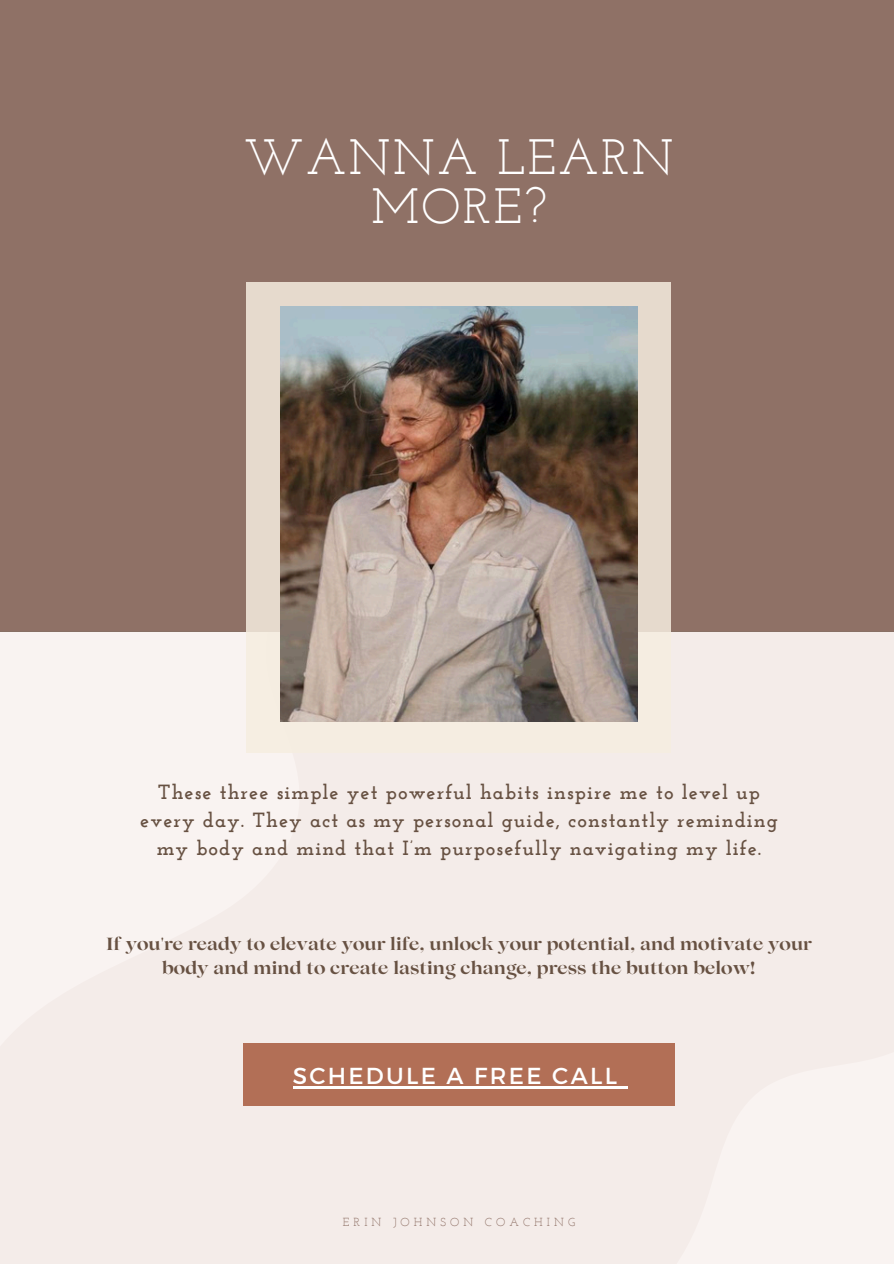
<style>
.page{position:relative;width:894px;height:1264px;background:#fff}
.page>*{position:absolute;margin:0;border:0;box-sizing:border-box;transform-origin:0 0}
.t1{font:49.35px/49.5px "Josefin Slab";letter-spacing:.05em;color:#fff;text-align:center}
.t2{font:23.1px "Montserrat";letter-spacing:.1em;color:#fff}
.t3{font:700 20.4px/28.2px "Josefin Slab";letter-spacing:.05em;color:#675142;text-align:center}
.t4{font:700 17.55px/23.7px "Lovelace";color:#675142;text-align:center}
.t5{font:11.7px "Josefin Slab";letter-spacing:.35em;color:#8f7166}
</style>
<div class="page">
<div style="left:0;top:631px;width:893px;height:632px;background:#f4ece9"></div>
<div style="left:243px;top:1043px;width:431px;height:62px;background:#b26f56"></div>
<div style="left:0;top:0;width:893px;height:631px;background:#8f7166"></div>
<div style="left:246px;top:282px;width:425px;height:471px;background:linear-gradient(to right,#eee4d8,#eee4d8)"></div>
<img style="left:280px;top:306px;width:357px;height:415px">
<hr style="left:292px;top:1086px;width:327px;height:2px;background:#fff">
<svg style="left:619px;top:1086px;width:8px;height:2px"></svg>
<p class="t1" style="left:244px;top:136px;width:431px">WANNA LEARN<br>MORE?</p>
<p class="t3" style="left:140px;top:780px;width:639px">These three simple yet powerful habits inspire me to level up every day. They act as my personal guide, constantly reminding my body and mind that I’m purposefully navigating my life.</p>
<p class="t4" style="left:106px;top:934px;width:707px">If you're ready to elevate your life, unlock your potential, and motivate your body and mind to create lasting change, press the button below!</p>
<h1 class="t2" style="left:292px;top:1060px;width:326px">SCHEDULE A FREE CALL</h1>
<h3 class="t5" style="left:343px;top:1217px;width:234px">ERIN JOHNSON COACHING</h3>
</div>
